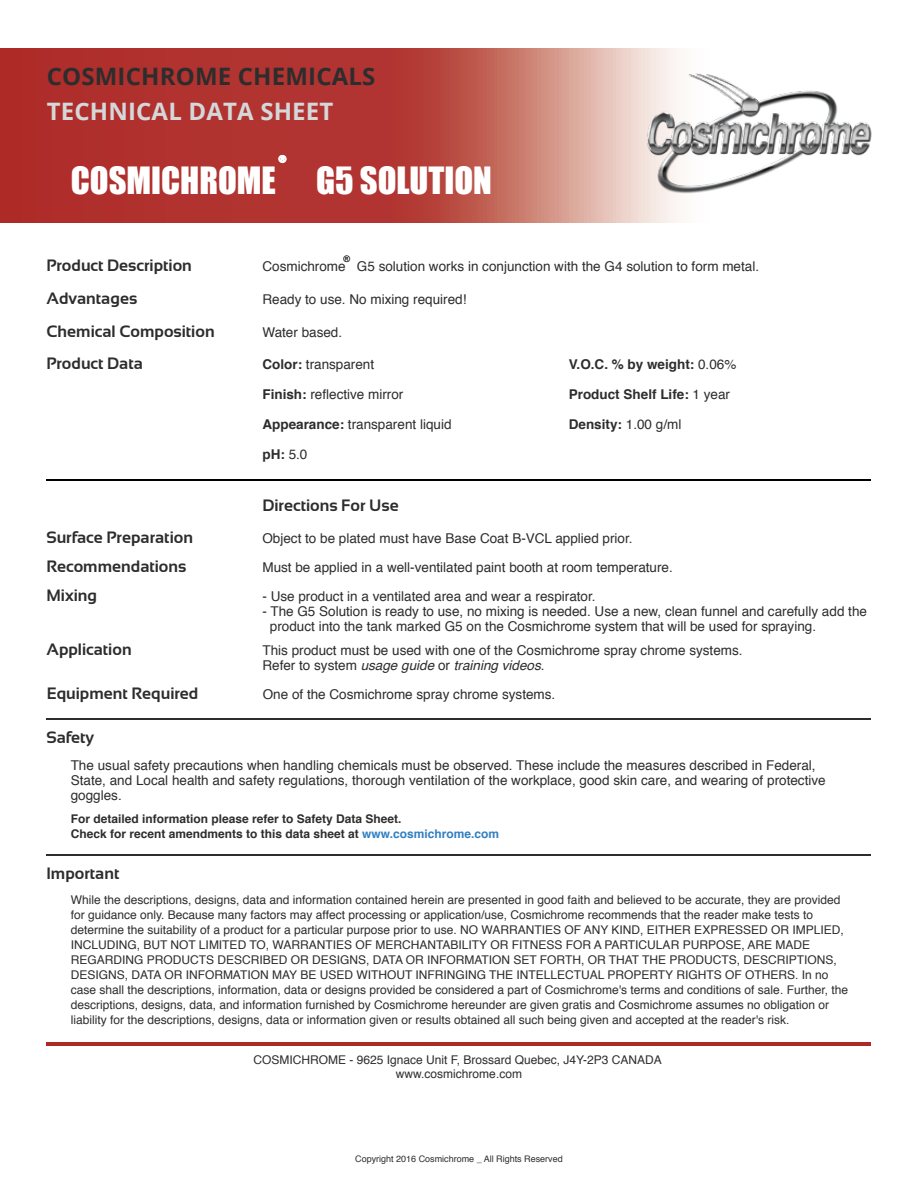
<style>
.page{position:relative;width:918px;height:1188px;background:#fff}
.page>*{position:absolute;margin:0;border:0;box-sizing:border-box;transform-origin:0 0}
.t1{font:34.5px "Impact";color:#fff}
.t2{font:700 24px "Open Sans";letter-spacing:.005em;color:#2d2d2d}
.t3{font:700 24px "Open Sans";letter-spacing:.005em;color:#d5d8d9}
.t4{font:700 16.5px "Sansation";color:#2d2d2d}
.t5{font:13.5px/15px "Helvetica";color:#2d2d2d}
.t6{font:700 13.5px "Helvetica";color:#2d2d2d}
.t7{font:12px/15px "Helvetica";color:#2d2d2d;text-align:center}
.t8{font:700 12px/14.4px "Helvetica";color:#2d2d2d}
.t9{font:9px "Helvetica";color:#2d2d2d}
.t10{font:700 9px "Arial";color:#000}
.s1{font-weight:700}
.s2{font-weight:400}
.s3{font-style:italic}
.s4{color:#307fc1}
</style>
<div class="page">
<svg style="left:0;top:48px;width:613px;height:174px;background:#b84943"></svg>
<hr style="left:46px;top:479px;width:825px;height:1px;background:#000">
<hr style="left:46px;top:854px;width:825px;height:1px;background:#2d2d2d">
<img style="left:613px;top:48px;width:259px;height:175px">
<hr style="left:46px;top:1042px;width:825px;height:4px;background:#ae2a27">
<hr style="left:46px;top:718px;width:825px;height:1px;background:#2d2d2d">
<svg style="left:278px;top:155px;width:9px;height:8px"></svg>
<h2 class="t2" style="left:47px;top:59px;width:330px">COSMICHROME CHEMICALS</h2>
<h2 class="t3" style="left:47px;top:94px;width:288px">TECHNICAL DATA SHEET</h2>
<h1 class="t1" style="left:71px;top:154px;width:423px">COSMICHROME G5 SOLUTION</h1>
<p class="t10" style="left:343px;top:253px;width:8px">®</p>
<h3 class="t4" style="left:46px;top:256px;width:147px">Product Description</h3>
<p class="t5" style="left:262px;top:259px;width:498px">Cosmichrome G5 solution works in conjunction with the G4 solution to form metal.</p>
<h3 class="t4" style="left:46px;top:289px;width:92px">Advantages</h3>
<p class="t5" style="left:262px;top:292px;width:206px">Ready to use. No mixing required!</p>
<h3 class="t4" style="left:46px;top:322px;width:170px">Chemical Composition</h3>
<p class="t5" style="left:262px;top:325px;width:81px">Water based.</p>
<p class="t5" style="left:262px;top:358px;width:113px"><span class="s1">Color:</span> transparent</p>
<p class="t5" style="left:262px;top:388px;width:142px"><span class="s1">Finish:</span> reflective mirror</p>
<p class="t5" style="left:262px;top:418px;width:191px"><span class="s1">Appearance:</span> transparent liquid</p>
<p class="t6" style="left:262px;top:444px;width:47px">pH: <span class="s2">5.0</span></p>
<h3 class="t4" style="left:46px;top:354px;width:98px">Product Data</h3>
<h3 class="t4" style="left:262px;top:496px;width:138px">Directions For Use</h3>
<p class="t6" style="left:569px;top:354px;width:169px">V.O.C. % by weight: <span class="s2">0.06%</span></p>
<p class="t6" style="left:569px;top:384px;width:163px">Product Shelf Life: <span class="s2">1 year</span></p>
<p class="t6" style="left:569px;top:414px;width:114px">Density: <span class="s2">1.00 g/ml</span></p>
<h3 class="t4" style="left:46px;top:528px;width:148px">Surface Preparation</h3>
<p class="t5" style="left:262px;top:531px;width:372px">Object to be plated must have Base Coat B-VCL applied prior.</p>
<h3 class="t4" style="left:46px;top:557px;width:142px">Recommendations</h3>
<p class="t5" style="left:262px;top:560px;width:412px">Must be applied in a well-ventilated paint booth at room temperature.</p>
<h3 class="t4" style="left:46px;top:586px;width:52px">Mixing</h3>
<h3 class="t4" style="left:46px;top:640px;width:87px">Application</h3>
<p class="t5" style="left:262px;top:589px;width:335px">- Use product in a ventilated area and wear a respirator.</p>
<p class="t5" style="left:270px;top:604px;width:599px;text-indent:-8px">- The G5 Solution is ready to use, no mixing is needed. Use a new, clean funnel and carefully add the product into the tank marked G5 on the Cosmichrome system that will be used for spraying.</p>
<p class="t5" style="left:262px;top:643px;width:482px">This product must be used with one of the Cosmichrome spray chrome systems.<br>Refer to system <span class="s3">usage guide</span> or <span class="s3">training videos</span>.</p>
<h3 class="t4" style="left:47px;top:684px;width:153px">Equipment Required</h3>
<p class="t5" style="left:263px;top:687px;width:294px">One of the Cosmichrome spray chrome systems.</p>
<h3 class="t4" style="left:46px;top:728px;width:49px">Safety</h3>
<p class="t5" style="left:71px;top:758px;width:756px">The usual safety precautions when handling chemicals must be observed. These include the measures described in Federal,<br>State, and Local health and safety regulations, thorough ventilation of the workplace, good skin care, and wearing of protective goggles.</p>
<p class="t8" style="left:71px;top:812px;width:430px">For detailed information please refer to Safety Data Sheet.<br>Check for recent amendments to this data sheet at <span class="s4">www.cosmichrome.com</span></p>
<h3 class="t4" style="left:46px;top:864px;width:74px">Important</h3>
<p class="t7" style="left:71px;top:892px;width:779px;text-align:left">While the descriptions, designs, data and information contained herein are presented in good faith and believed to be accurate, they are provided for guidance only. Because many factors may affect processing or application/use, Cosmichrome recommends that the reader make tests to determine the suitability of a product for a particular purpose prior to use. NO WARRANTIES OF ANY KIND, EITHER EXPRESSED OR IMPLIED, INCLUDING, BUT NOT LIMITED TO, WARRANTIES OF MERCHANTABILITY OR FITNESS FOR A PARTICULAR PURPOSE, ARE MADE REGARDING PRODUCTS DESCRIBED OR DESIGNS, DATA OR INFORMATION SET FORTH, OR THAT THE PRODUCTS, DESCRIPTIONS, DESIGNS, DATA OR INFORMATION MAY BE USED WITHOUT INFRINGING THE INTELLECTUAL PROPERTY RIGHTS OF OTHERS. In no case shall the descriptions, information, data or designs provided be considered a part of Cosmichrome's terms and conditions of sale. Further, the descriptions, designs, data, and information furnished by Cosmichrome hereunder are given gratis and Cosmichrome assumes no obligation or liability for the descriptions, designs, data or information given or results obtained all such being given and accepted at the reader's risk.</p>
<p class="t7" style="left:253px;top:1053px;width:410px;line-height:14.4px">COSMICHROME - 9625 Ignace Unit F, Brossard Quebec, J4Y-2P3 CANADA www.cosmichrome.com</p>
<p class="t9" style="left:355px;top:1152px;width:209px">Copyright 2016 Cosmichrome _ All Rights Reserved</p>
</div>
